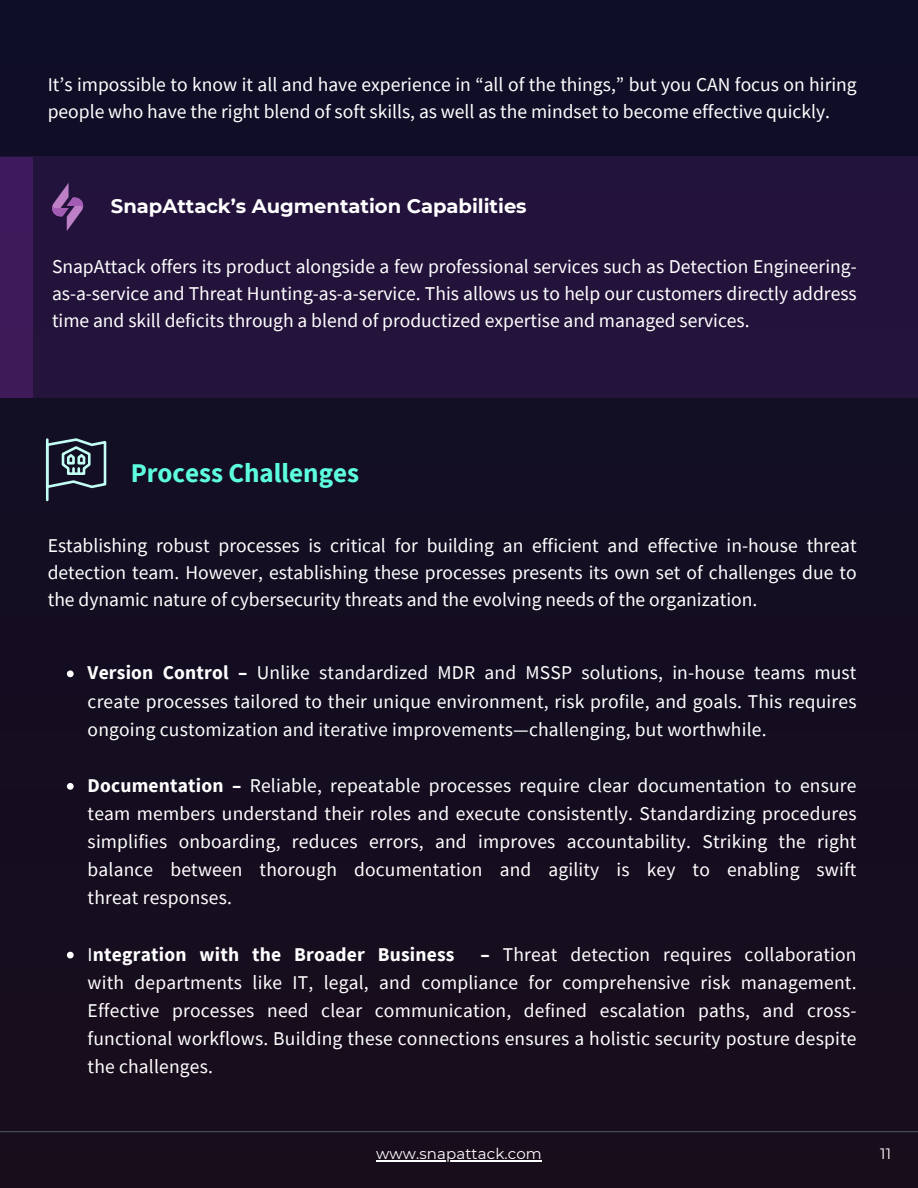
<style>
.page{position:relative;width:918px;height:1188px;background:#140d20}
.page>*{position:absolute;margin:0;border:0;box-sizing:border-box;transform-origin:0 0}
.t1{font:700 27px "Source Sans Pro";color:#5dfde0}
.t2{font:19.5px/28.2px "Source Sans Pro";color:#fff;text-align:justify}
.t3{font:700 19.5px "Montserrat";color:#fff}
.t4{font:700 19.5px "Source Sans Pro";letter-spacing:.01em;color:#fff}
.t5{font:15px "Montserrat";letter-spacing:.01em;color:#fff}
.s1{font-weight:700}
.s2{font-weight:400}
</style>
<div class="page">
<div style="left:0;top:156px;width:918px;height:242px;background:#23133b"></div>
<hr style="left:0;top:1131px;width:918px;height:1px;background:#c2fef3">
<hr style="left:376px;top:1160px;width:166px;height:2px;background:#fff">
<svg style="left:67px;top:670px;width:7px;height:7px"></svg>
<svg style="left:67px;top:783px;width:7px;height:7px"></svg>
<svg style="left:67px;top:952px;width:7px;height:6px"></svg>
<hr style="left:46px;top:440px;width:3px;height:60px;background:#c2fef3">
<svg style="left:46px;top:438px;width:61px;height:52px"></svg>
<div style="left:0;top:157px;width:32px;height:241px;background:#3d1a5a"></div>
<svg style="left:52px;top:183px;width:32px;height:48px"></svg>
<h2 class="t2" style="left:48px;top:71px;width:810px;line-height:27px">It’s impossible to know it all and have experience in “all of the things,” but you CAN focus on hiring people who have the right blend of soft skills, as well as the mindset to become effective quickly.</h2>
<p class="t3" style="left:111px;top:194px;width:417px">SnapAttack’s Augmentation Capabilities</p>
<h3 class="t2" style="left:52px;top:252px;width:806px;line-height:27px">SnapAttack offers its product alongside a few professional services such as Detection Engineering&shy;as-a-service and Threat Hunting-as-a-service. This allows us to help our customers directly address time and skill deficits through a blend of productized expertise and managed services.</h3>
<p class="t1" style="left:131px;top:455px;width:230px">Process Challenges</p>
<h1 class="t2" style="left:48px;top:532px;width:810px;line-height:27px">Establishing robust processes is critical for building an efficient and effective in-house threat detection team. However, establishing these processes presents its own set of challenges due to the dynamic nature of cybersecurity threats and the evolving needs of the organization.</h1>
<h3 class="t2" style="left:88px;top:658px;width:770px"><span class="s1">Version Control –</span> Unlike standardized MDR and MSSP solutions, in-house teams must create processes tailored to their unique environment, risk profile, and goals. This requires ongoing customization and iterative improvements—challenging, but worthwhile.</h3>
<p class="t2" style="left:88px;top:771px;width:770px"><span class="s1">Documentation –</span> Reliable, repeatable processes require clear documentation to ensure team members understand their roles and execute consistently. Standardizing procedures simplifies onboarding, reduces errors, and improves accountability. Striking the right balance between thorough documentation and agility is key to enabling swift threat responses.</p>
<p class="t4" style="left:88px;top:942px;width:368px"><span class="s2">I</span>ntegration with the Broader Business</p>
<p class="t2" style="left:88px;top:940px;width:770px;text-indent:393px"><span class="s1">–</span> Threat detection requires collaboration with departments like IT, legal, and compliance for comprehensive risk management.<br>Effective processes need clear communication, defined escalation paths, and cross&shy;functional workflows. Building these connections ensures a holistic security posture despite the challenges.</p>
<p class="t5" style="left:376px;top:1145px;width:167px">www.snapattack.com</p>
<h3 class="t5" style="left:880px;top:1145px;width:12px">11</h3>
</div>
